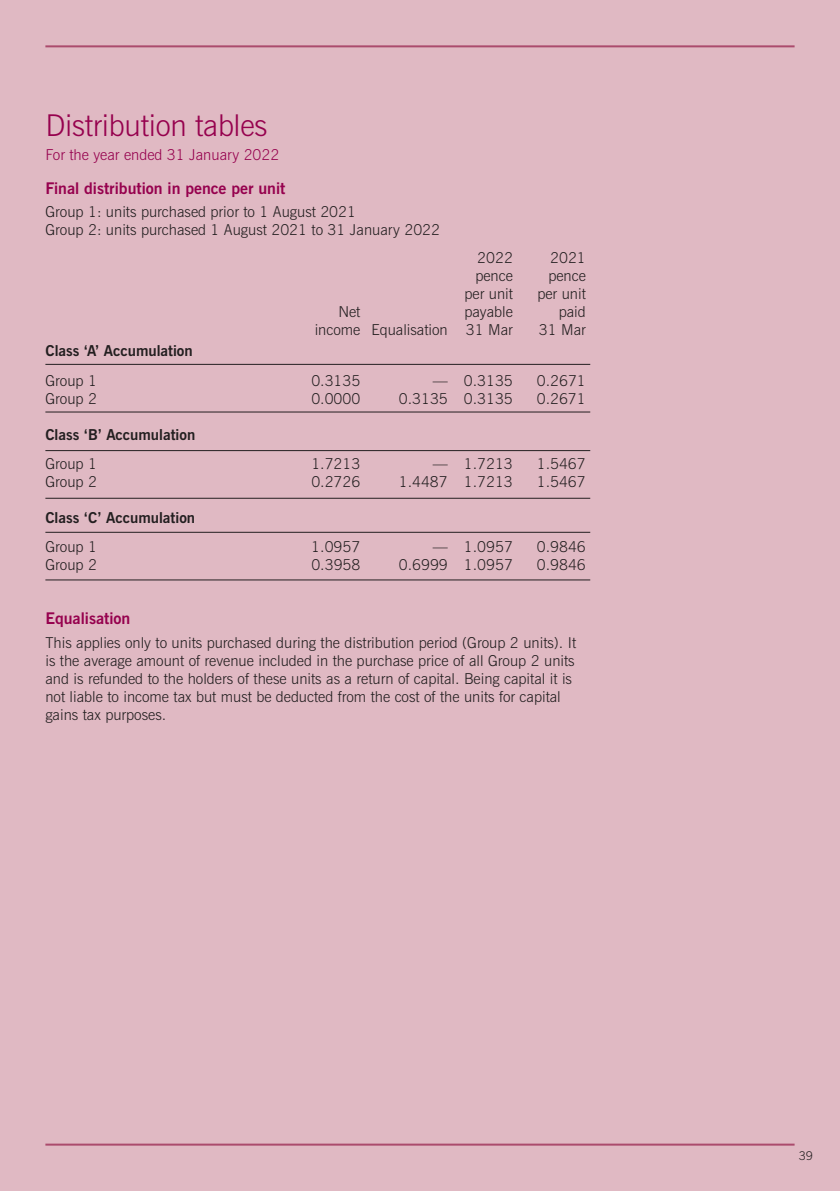
<style>
.page{position:relative;width:840px;height:1191px;background:#fff}
.page>*{position:absolute;margin:0;border:0;box-sizing:border-box;transform-origin:0 0}
.t1{font:300 30px "News Gothic BT";letter-spacing:-.01em;color:#96014e}
.t2{font:700 16px "News Gothic BT";color:#96014e}
.t3{font:300 15px/18px "News Gothic BT";color:#231f20}
.t4{font:700 15px "News Gothic BT";color:#231f20}
.t5{font:300 15px "News Gothic BT";color:#96014e}
.t6{font:300 12px "News Gothic BT";color:#231f20}
</style>
<div class="page">
<div style="left:0;top:0;width:839px;height:1191px;background:#e0b9c3"></div>
<hr style="left:45px;top:45px;width:749px;height:2px;background:#ab4b6d">
<hr style="left:45px;top:1143px;width:749px;height:2px;background:#ab4b6d">
<hr style="left:45px;top:364px;width:545px;height:1px;background:#231f20">
<hr style="left:45px;top:411px;width:545px;height:1px;background:#231f20">
<hr style="left:45px;top:450px;width:545px;height:1px;background:#231f20">
<hr style="left:45px;top:498px;width:545px;height:1px;background:#231f20">
<hr style="left:45px;top:532px;width:545px;height:1px;background:#231f20">
<hr style="left:45px;top:579px;width:545px;height:1px;background:#231f20">
<h1 class="t1" style="left:45px;top:114px;width:223px">Distribution tables</h1>
<p class="t5" style="left:45px;top:149px;width:235px">For the year ended 31 January 2022</p>
<p class="t2" style="left:45px;top:179px;width:241px">Final distribution in pence per unit</p>
<p class="t3" style="left:45px;top:204px;width:396px">Group 1: units purchased prior to 1 August 2021<br>Group 2: units purchased 1 August 2021 to 31 January 2022</p>
<p class="t3" style="left:477px;top:250px;width:37px">2022</p>
<p class="t3" style="left:550px;top:250px;width:37px">2021</p>
<p class="t3" style="left:475px;top:268px;width:39px">pence</p>
<p class="t3" style="left:548px;top:268px;width:39px">pence</p>
<p class="t3" style="left:464px;top:286px;width:50px">per unit</p>
<p class="t3" style="left:537px;top:286px;width:50px">per unit</p>
<p class="t3" style="left:338px;top:304px;width:23px">Net</p>
<p class="t3" style="left:464px;top:304px;width:50px">payable</p>
<p class="t3" style="left:558px;top:304px;width:29px">paid</p>
<p class="t3" style="left:314px;top:322px;width:200px">income Equalisation 31 Mar</p>
<p class="t3" style="left:538px;top:322px;width:48px">31 Mar</p>
<p class="t4" style="left:45px;top:342px;width:149px">Class ‘A’ Accumulation</p>
<p class="t3" style="left:45px;top:372px;width:53px">Group 1</p>
<p class="t3" style="left:311px;top:372px;width:51px">0.3135</p>
<p class="t3" style="left:432px;top:372px;width:81px">— 0.3135</p>
<p class="t3" style="left:536px;top:372px;width:51px">0.2671</p>
<p class="t3" style="left:45px;top:390px;width:53px">Group 2</p>
<p class="t3" style="left:311px;top:390px;width:51px">0.0000</p>
<p class="t3" style="left:398px;top:390px;width:116px">0.3135 0.3135</p>
<p class="t3" style="left:536px;top:390px;width:51px">0.2671</p>
<p class="t4" style="left:45px;top:425px;width:151px">Class ‘B’ Accumulation</p>
<p class="t3" style="left:45px;top:456px;width:53px">Group 1</p>
<p class="t3" style="left:311px;top:456px;width:51px">1.7213</p>
<p class="t3" style="left:432px;top:456px;width:81px">— 1.7213</p>
<p class="t3" style="left:536px;top:456px;width:51px">1.5467</p>
<p class="t3" style="left:45px;top:474px;width:53px">Group 2</p>
<p class="t3" style="left:311px;top:474px;width:51px">0.2726</p>
<p class="t3" style="left:398px;top:474px;width:115px">1.4487 1.7213</p>
<p class="t3" style="left:536px;top:474px;width:51px">1.5467</p>
<p class="t4" style="left:45px;top:509px;width:151px">Class ‘C’ Accumulation</p>
<p class="t3" style="left:45px;top:539px;width:53px">Group 1</p>
<p class="t3" style="left:311px;top:539px;width:51px">1.0957</p>
<p class="t3" style="left:432px;top:539px;width:81px">— 1.0957</p>
<p class="t3" style="left:536px;top:539px;width:51px">0.9846</p>
<p class="t3" style="left:45px;top:557px;width:53px">Group 2</p>
<p class="t3" style="left:311px;top:557px;width:51px">0.3958</p>
<p class="t3" style="left:398px;top:557px;width:116px">0.6999 1.0957</p>
<p class="t3" style="left:536px;top:557px;width:51px">0.9846</p>
<p class="t2" style="left:45px;top:609px;width:86px">Equalisation</p>
<p class="t3" style="left:45px;top:635px;width:532px">This applies only to units purchased during the distribution period (Group 2 units). It is the average amount of revenue included in the purchase price of all Group 2 units and is refunded to the holders of these units as a return of capital. Being capital it is not liable to income tax but must be deducted from the cost of the units for capital gains tax purposes.</p>
<p class="t6" style="left:798px;top:1151px;width:16px">39</p>
</div>
